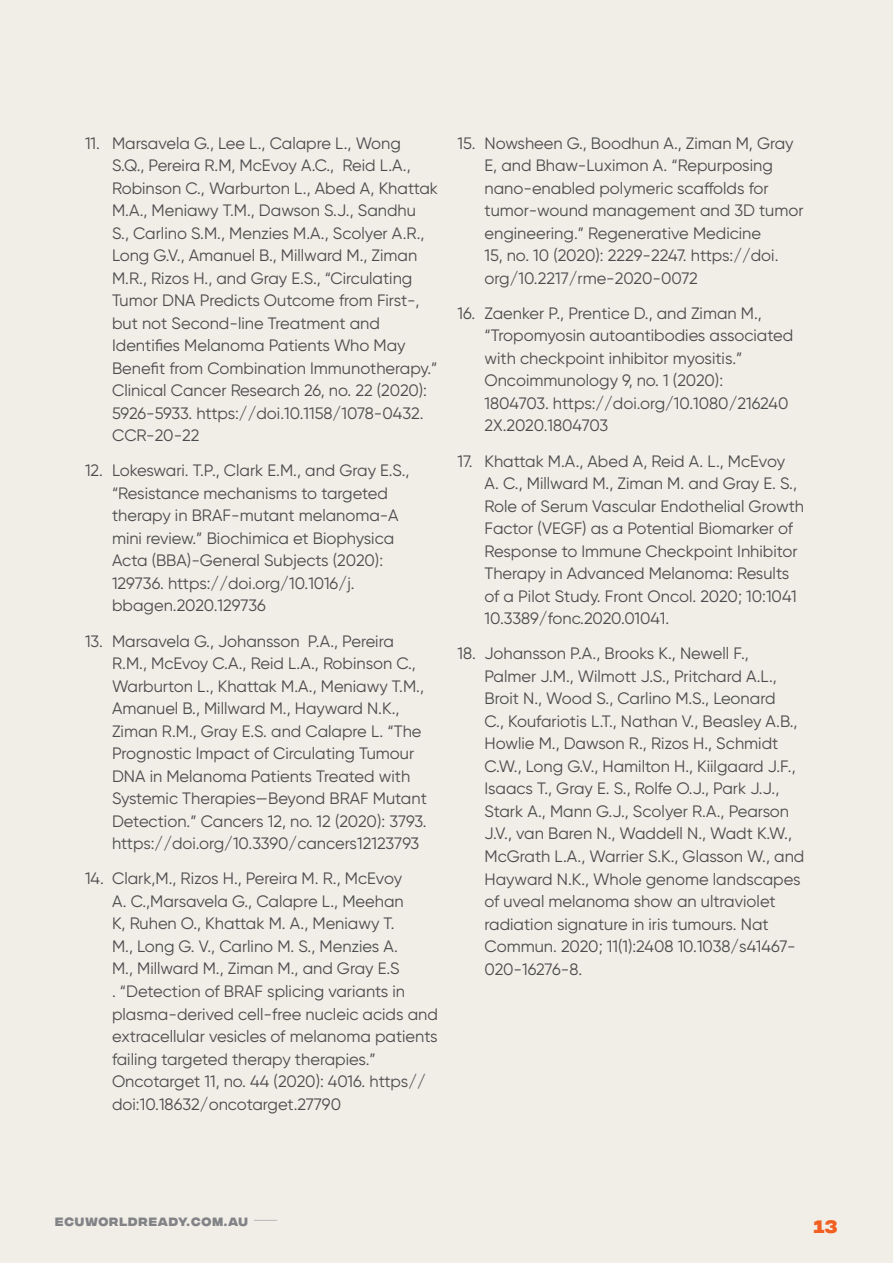
<style>
.page{position:relative;width:893px;height:1263px;background:#f1ede7}
.page>*{position:absolute;margin:0;border:0;box-sizing:border-box;transform-origin:0 0}
.t1{font:700 18px "Integral CF";color:#f26021}
.t2{font:16.5px/22.5px "Gilroy";color:#4b4c4d}
.t3{font:700 12px "Integral CF";letter-spacing:.075em;color:#818386}
.t4{font:700 2.4px "Integral CF";color:#818386;scale:20 1}
</style>
<div class="page">
<p class="t2" style="left:112px;top:131px;width:327px;text-indent:-27px">11. Marsavela G., Lee L., Calapre L., Wong<br>S.Q., Pereira R.M, McEvoy A.C., Reid L.A., Robinson C., Warburton L., Abed A, Khattak M.A., Meniawy T.M., Dawson S.J., Sandhu<br>S., Carlino S.M., Menzies M.A., Scolyer A.R., Long G.V., Amanuel B., Millward M., Ziman M.R., Rizos H., and Gray E.S., “Circulating Tumor DNA Predicts Outcome from First-, but not Second-line Treatment and Identifies Melanoma Patients Who May Benefit from Combination Immunotherapy.” Clinical Cancer Research 26, no. 22 (2020):<br>5926-5933. https://doi.10.1158/1078-0432.<br>CCR-20-22</p>
<p class="t2" style="left:112px;top:459px;width:299px;text-indent:-27px">12. Lokeswari. T.P., Clark E.M., and Gray E.S., “Resistance mechanisms to targeted therapy in BRAF-mutant melanoma-A mini review.” Biochimica et Biophysica Acta (BBA)-General Subjects (2020):<br>129736. https://doi.org/10.1016/j. bbagen.2020.129736</p>
<p class="t2" style="left:112px;top:629px;width:316px;text-indent:-27px">13. Marsavela G., Johansson P.A., Pereira R.M., McEvoy C.A., Reid L.A., Robinson C., Warburton L., Khattak M.A., Meniawy T.M., Amanuel B., Millward M., Hayward N.K., Ziman R.M., Gray E.S. and Calapre L. “The Prognostic Impact of Circulating Tumour DNA in Melanoma Patients Treated with Systemic Therapies—Beyond BRAF Mutant Detection.” Cancers 12, no. 12 (2020): 3793. https://doi.org/10.3390/cancers12123793</p>
<p class="t2" style="left:112px;top:867px;width:327px;text-indent:-27px">14. Clark,M., Rizos H., Pereira M. R., McEvoy<br>A. C.,Marsavela G., Calapre L., Meehan<br>K, Ruhen O., Khattak M. A., Meniawy T.<br>M., Long G. V., Carlino M. S., Menzies A.<br>M., Millward M., Ziman M., and Gray E.S<br>. “Detection of BRAF splicing variants in plasma-derived cell-free nucleic acids and extracellular vesicles of melanoma patients failing targeted therapy therapies.” Oncotarget 11, no. 44 (2020): 4016. https// doi:10.18632/oncotarget.27790</p>
<p class="t2" style="left:484px;top:131px;width:321px;text-indent:-27px">15. Nowsheen G., Boodhun A., Ziman M, Gray E, and Bhaw-Luximon A. “Repurposing nano-enabled polymeric scaffolds for tumor-wound management and 3D tumor engineering.” Regenerative Medicine<br>15, no. 10 (2020): 2229-2247. https://doi. org/10.2217/rme-2020-0072</p>
<p class="t2" style="left:484px;top:302px;width:310px;text-indent:-27px">16. Zaenker P., Prentice D., and Ziman M., “Tropomyosin autoantibodies associated with checkpoint inhibitor myositis.” Oncoimmunology 9, no. 1 (2020):<br>1804703. https://doi.org/10.1080/216240<br>2X.2020.1804703</p>
<p class="t2" style="left:484px;top:449px;width:321px;text-indent:-27px">17. Khattak M.A., Abed A, Reid A. L., McEvoy<br>A. C., Millward M., Ziman M. and Gray E. S., Role of Serum Vascular Endothelial Growth Factor (VEGF) as a Potential Biomarker of Response to Immune Checkpoint Inhibitor Therapy in Advanced Melanoma: Results of a Pilot Study. Front Oncol. 2020; 10:1041<br>10.3389/fonc.2020.01041.</p>
<p class="t2" style="left:484px;top:642px;width:321px;text-indent:-27px">18. Johansson P.A., Brooks K., Newell F., Palmer J.M., Wilmott J.S., Pritchard A.L., Broit N., Wood S., Carlino M.S., Leonard<br>C., Koufariotis L.T., Nathan V., Beasley A.B., Howlie M., Dawson R., Rizos H., Schmidt C.W., Long G.V., Hamilton H., Kiilgaard J.F., Isaacs T., Gray E. S., Rolfe O.J., Park J.J., Stark A., Mann G.J., Scolyer R.A., Pearson J.V., van Baren N., Waddell N., Wadt K.W., McGrath L.A., Warrier S.K., Glasson W., and Hayward N.K., Whole genome landscapes of uveal melanoma show an ultraviolet radiation signature in iris tumours. Nat Commun. 2020; 11(1):2408 10.1038/s41467- 020-16276-8.</p>
<p class="t3" style="left:55px;top:1214px;width:194px">ECUWORLDREADY.COM.AU</p>
<p class="t4" style="left:252px;top:1219px;width:3px">-</p>
<p class="t1" style="left:813px;top:1216px;width:26px">13</p>
</div>
